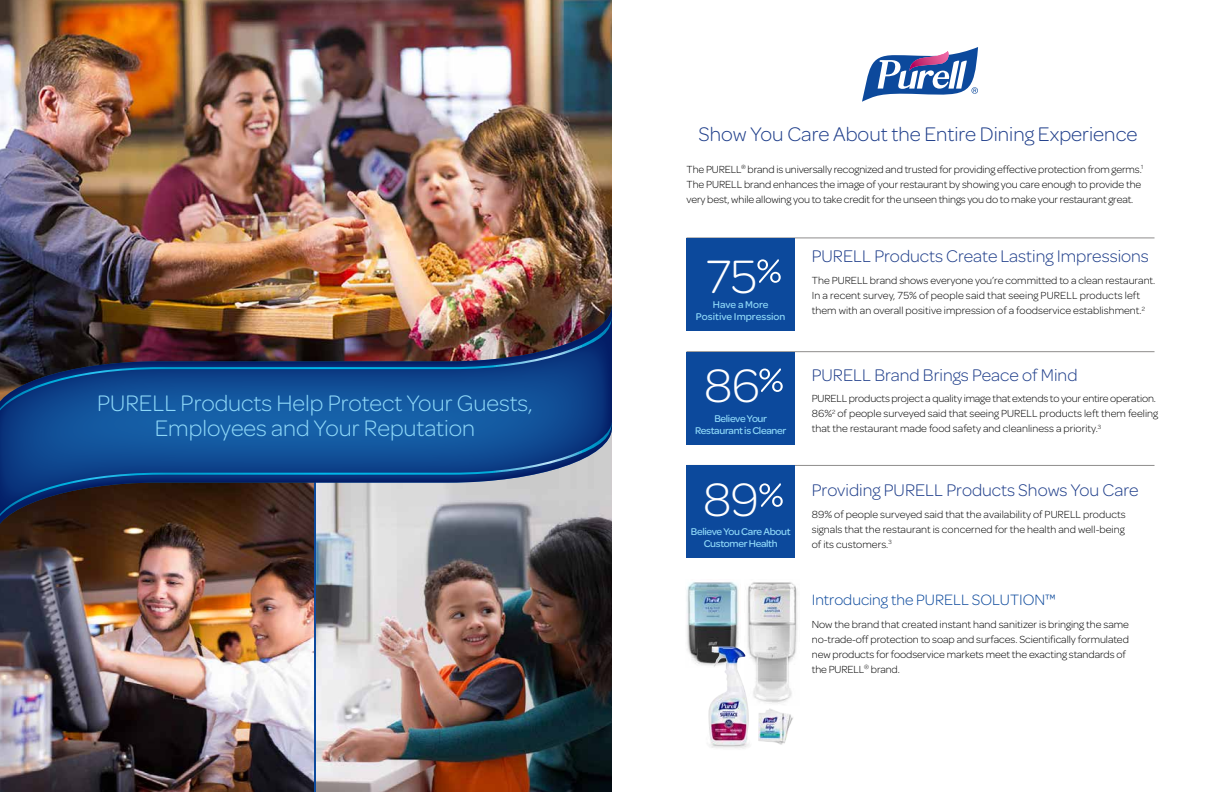
<style>
.page{position:relative;width:1224px;height:792px;background:#fff}
.page>*{position:absolute;margin:0;border:0;box-sizing:border-box;transform-origin:0 0}
.t1{font:300 50px "Omnes";color:#fff}
.t2{font:300 24px/25px "Omnes";color:#8ed8f8;text-align:center}
.t3{font:300 21px "Omnes";color:#1f3e8a}
.t4{font:300 18px "Omnes";color:#1f3e8a}
.t5{font:300 16px "Omnes";color:#0c499c}
.t6{font:300 11px/15px "Omnes";letter-spacing:-.005em;color:#000}
.t7{font:500 10.5px/12px "Omnes";letter-spacing:-.03em;color:#8ed8f8;text-align:center}
.t8{font:500 10.5px/12px "Omnes";color:#8ed8f8;text-align:center}
</style>
<div class="page">
<img style="left:316px;top:539px;width:296px;height:253px">
<img style="left:0;top:539px;width:314px;height:253px">
<hr style="left:314px;top:471px;width:2px;height:321px;background:#0c499c">
<img style="left:0;top:0;width:611px;height:305px">
<img style="left:0;top:305px;width:612px;height:234px">
<img style="left:0;top:315px;width:612px;height:95px">
<svg style="left:0;top:421px;width:612px;height:95px;background:#3a5e8a"></svg>
<svg style="left:862px;top:47px;width:116px;height:55px"></svg>
<hr style="left:687px;top:237px;width:468px;height:1px;background:#8e8d8c">
<div style="left:687px;top:238px;width:108px;height:93px;background:#0c499c"></div>
<svg style="left:757px;top:259px;width:24px;height:24px"></svg>
<hr style="left:687px;top:351px;width:468px;height:1px;background:#8e8d8c">
<div style="left:687px;top:352px;width:108px;height:92px;background:#0c499c"></div>
<svg style="left:759px;top:368px;width:24px;height:24px"></svg>
<hr style="left:687px;top:465px;width:468px;height:1px;background:#8e8d8c">
<div style="left:687px;top:465px;width:108px;height:93px;background:#0c499c"></div>
<svg style="left:759px;top:483px;width:24px;height:24px"></svg>
<img style="left:686px;top:582px;width:53px;height:83px">
<img style="left:747px;top:582px;width:50px;height:122px">
<img style="left:704px;top:646px;width:49px;height:103px">
<img style="left:758px;top:708px;width:35px;height:37px">
<h2 class="t2" style="left:97px;top:390px;width:437px">PURELL Products Help Protect Your Guests,<br>Employees and Your Reputation</h2>
<h3 class="t3" style="left:699px;top:120px;width:440px">Show You Care About the Entire Dining Experience</h3>
<p class="t6" style="left:687px;top:161px;width:458px">The PURELL<sup>®</sup> brand is universally recognized and trusted for providing effective protection from germs.<sup>1<br></sup>The PURELL brand enhances the image of your restaurant by showing you care enough to provide the very best, while allowing you to take credit for the unseen things you do to make your restaurant great.</p>
<h1 class="t1" style="left:706px;top:244px;width:53px">75</h1>
<p class="t8" style="left:696px;top:298px;width:91px">Have a More<br>Positive Impression</p>
<h1 class="t1" style="left:704px;top:352px;width:57px">86</h1>
<p class="t7" style="left:695px;top:412px;width:93px">Believe Your<br>Restaurant is Cleaner</p>
<h1 class="t1" style="left:703px;top:467px;width:57px">89</h1>
<p class="t7" style="left:691px;top:525px;width:101px">Believe You Care About<br>Customer Health</p>
<h3 class="t4" style="left:812px;top:245px;width:339px">PURELL Products Create Lasting Impressions</h3>
<p class="t6" style="left:812px;top:273px;width:345px">The PURELL brand shows everyone you’re committed to a clean restaurant.<br>In a recent survey, 75% of people said that seeing PURELL products left them with an overall positive impression of a foodservice establishment.<sup>2</sup></p>
<h3 class="t4" style="left:812px;top:363px;width:267px">PURELL Brand Brings Peace of Mind</h3>
<p class="t6" style="left:812px;top:391px;width:348px">PURELL products project a quality image that extends to your entire operation.<br>86%<sup>2</sup> of people surveyed said that seeing PURELL products left them feeling that the restaurant made food safety and cleanliness a priority.<sup>3</sup></p>
<h3 class="t4" style="left:812px;top:478px;width:328px">Providing PURELL Products Shows You Care</h3>
<p class="t6" style="left:812px;top:506px;width:315px;text-align:justify">89% of people surveyed said that the availability of PURELL products signals that the restaurant is concerned for the health and well-being of its customers.<sup>3</sup></p>
<h3 class="t5" style="left:812px;top:589px;width:245px">Introducing the PURELL SOLUTION™</h3>
<p class="t6" style="left:812px;top:616px;width:319px">Now the brand that created instant hand sanitizer is bringing the same no-trade-off protection to soap and surfaces. Scientifically formulated new products for foodservice markets meet the exacting standards of the PURELL<sup>R</sup> brand.</p>
</div>
